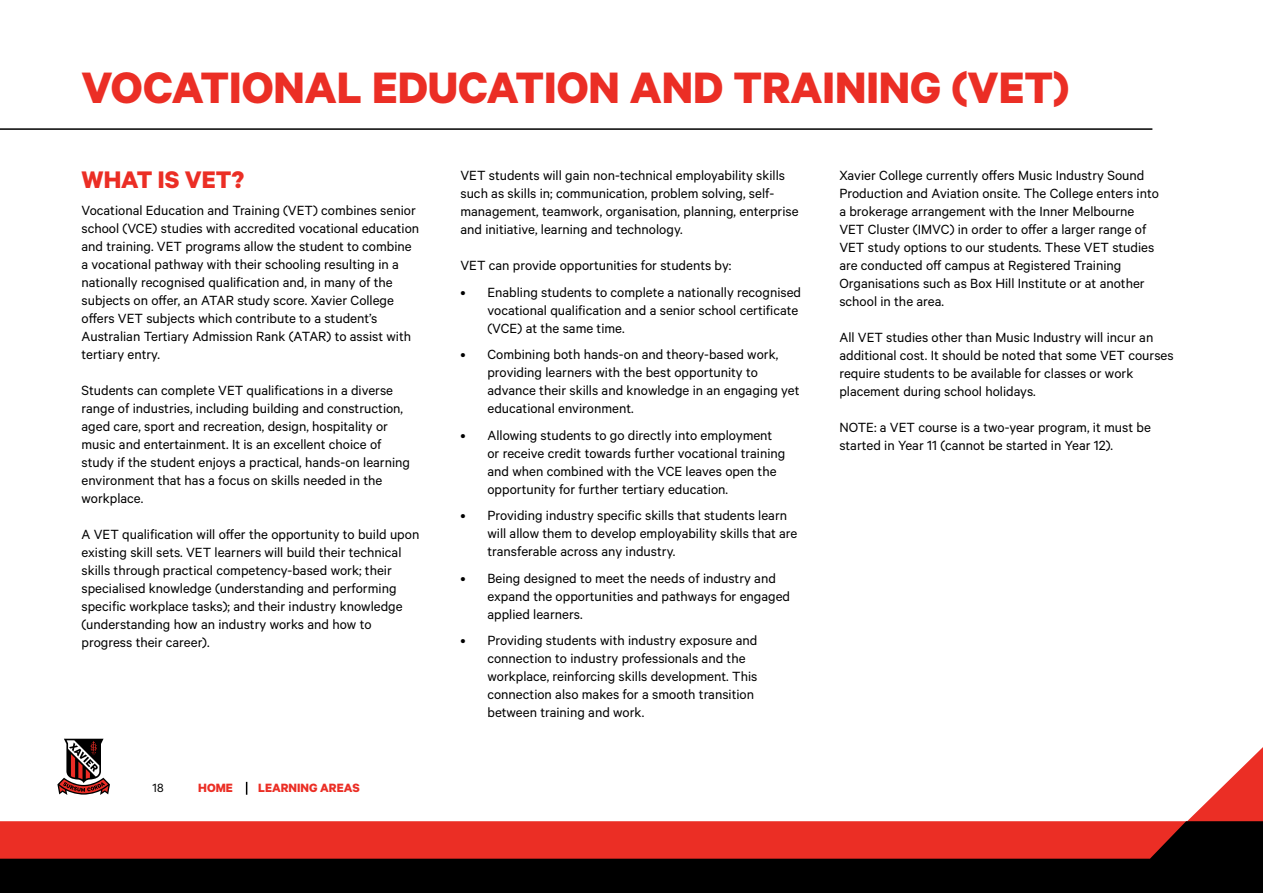
<style>
.page{position:relative;width:1263px;height:893px;background:#fff}
.page>*{position:absolute;margin:0;border:0;box-sizing:border-box;transform-origin:0 0}
.t1{font:700 49.5px "Calibre";color:#eb2e25}
.t2{font:700 27px "Calibre";color:#eb2e25}
.t3{font:15px/18px "Calibre";color:#000}
.t4{font:700 13.5px "Calibre";color:#eb2e25}
.t5{font:13.5px "Calibre";color:#000}
</style>
<div class="page">
<svg style="left:57px;top:738px;width:1206px;height:83px"></svg>
<svg style="left:0;top:821px;width:1263px;height:72px;fill:#000"></svg>
<hr style="left:0;top:128px;width:1152px;height:2px;background:#000">
<h1 class="t1" style="left:82px;top:57px;width:990px">VOCATIONAL EDUCATION AND TRAINING (VET)</h1>
<h2 class="t2" style="left:82px;top:163px;width:164px">WHAT IS VET?</h2>
<p class="t3" style="left:82px;top:200px;width:339px">Vocational Education and Training (VET) combines senior school (VCE) studies with accredited vocational education and training. VET programs allow the student to combine a vocational pathway with their schooling resulting in a nationally recognised qualification and, in many of the subjects on offer, an ATAR study score. Xavier College offers VET subjects which contribute to a student’s Australian Tertiary Admission Rank (ATAR) to assist with tertiary entry.</p>
<p class="t3" style="left:82px;top:380px;width:330px">Students can complete VET qualifications in a diverse range of industries, including building and construction, aged care, sport and recreation, design, hospitality or music and entertainment. It is an excellent choice of study if the student enjoys a practical, hands-on learning environment that has a focus on skills needed in the workplace.</p>
<p class="t3" style="left:82px;top:524px;width:339px">A VET qualification will offer the opportunity to build upon existing skill sets. VET learners will build their technical skills through practical competency-based work; their specialised knowledge (understanding and performing specific workplace tasks); and their industry knowledge (understanding how an industry works and how to progress their career).</p>
<p class="t5" style="left:153px;top:780px;width:13px">18</p>
<p class="t4" style="left:198px;top:780px;width:36px">HOME</p>
<p class="t4" style="left:258px;top:780px;width:103px">LEARNING AREAS</p>
<p class="t3" style="left:460px;top:166px;width:340px">VET students will gain non-technical employability skills such as skills in; communication, problem solving, self&shy;management, teamwork, organisation, planning, enterprise and initiative, learning and technology.</p>
<p class="t3" style="left:460px;top:256px;width:272px">VET can provide opportunities for students by:</p>
<p class="t3" style="left:487px;top:283px;width:315px;text-indent:-27px">• Enabling students to complete a nationally recognised vocational qualification and a senior school certificate (VCE) at the same time.</p>
<p class="t3" style="left:487px;top:345px;width:313px;text-indent:-27px">• Combining both hands-on and theory-based work, providing learners with the best opportunity to advance their skills and knowledge in an engaging yet educational environment.</p>
<p class="t3" style="left:487px;top:426px;width:299px;text-indent:-27px">• Allowing students to go directly into employment or receive credit towards further vocational training and when combined with the VCE leaves open the opportunity for further tertiary education.</p>
<p class="t3" style="left:487px;top:506px;width:311px;text-indent:-27px">• Providing industry specific skills that students learn will allow them to develop employability skills that are transferable across any industry.</p>
<p class="t3" style="left:487px;top:569px;width:304px;text-indent:-27px">• Being designed to meet the needs of industry and expand the opportunities and pathways for engaged applied learners.</p>
<p class="t3" style="left:487px;top:631px;width:271px;text-indent:-27px">• Providing students with industry exposure and connection to industry professionals and the workplace, reinforcing skills development. This connection also makes for a smooth transition between training and work.</p>
<p class="t3" style="left:839px;top:166px;width:321px">Xavier College currently offers Music Industry Sound Production and Aviation onsite. The College enters into a brokerage arrangement with the Inner Melbourne VET Cluster (IMVC) in order to offer a larger range of VET study options to our students. These VET studies are conducted off campus at Registered Training Organisations such as Box Hill Institute or at another school in the area.</p>
<p class="t3" style="left:839px;top:328px;width:336px">All VET studies other than Music Industry will incur an additional cost. It should be noted that some VET courses require students to be available for classes or work placement during school holidays.</p>
<p class="t3" style="left:839px;top:418px;width:313px">NOTE: a VET course is a two-year program, it must be started in Year 11 (cannot be started in Year 12).</p>
</div>
